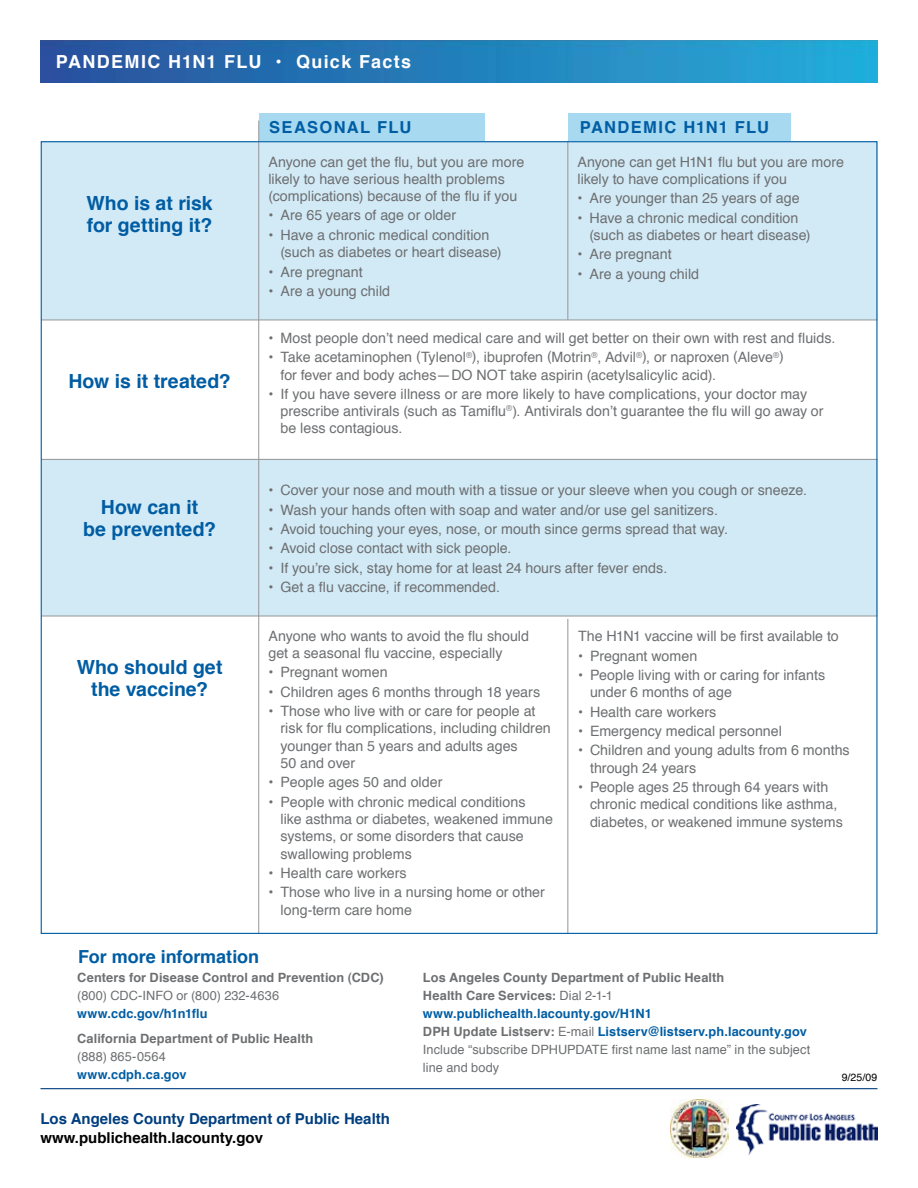
<style>
.page{position:relative;width:918px;height:1188px;background:#fff}
.page>*{position:absolute;margin:0;border:0;box-sizing:border-box;transform-origin:0 0}
.t1{font:700 19.5px/22.5px "Helvetica";color:#005da3;text-align:center}
.t2{font:700 18px "Helvetica";letter-spacing:.075em;color:#fff}
.t3{font:700 18px "Helvetica";letter-spacing:-.005em;color:#005da3}
.t4{font:700 16.5px "Helvetica";letter-spacing:.085em;color:#005da3}
.t5{font:700 15px "Helvetica";color:#003e7e}
.t6{font:700 15px "Helvetica";color:#000}
.t7{font:14.25px/17.2px "Helvetica";color:#6d6f71}
.t8{font:12.75px/18px "Helvetica";letter-spacing:.005em;color:#6d6f71}
.t9{font:700 12.75px "Helvetica";letter-spacing:.01em;color:#6d6f71}
.t10{font:700 12.75px "Helvetica";letter-spacing:.01em;color:#005da3}
.t11{font:10.5px "Helvetica";color:#000}
.s1{font-weight:700}
.s2{font-weight:700;color:#005da3}
</style>
<div class="page">
<div style="left:568px;top:113px;width:223px;height:32px;background:#a7d9f0"></div>
<div style="left:259px;top:113px;width:226px;height:32px;background:#a7d9f0"></div>
<div style="left:42px;top:142px;width:836px;height:178px;background:#d2eaf6"></div>
<div style="left:42px;top:459px;width:836px;height:157px;background:#d2eaf6"></div>
<hr style="left:41px;top:320px;width:837px;height:1px;background:#939598">
<hr style="left:41px;top:616px;width:836px;height:1px;background:#939598">
<hr style="left:41px;top:459px;width:837px;height:1px;background:#939598">
<hr style="left:567px;top:141px;width:1px;height:179px;background:#939598">
<hr style="left:258px;top:121px;width:1px;height:812px;background:#939598">
<hr style="left:567px;top:619px;width:1px;height:314px;background:#939598">
<img style="left:40px;top:40px;width:838px;height:42px">
<img style="left:736px;top:1104px;width:142px;height:51px">
<img style="left:670px;top:1099px;width:58px;height:58px">
<hr style="left:40px;top:1088px;width:838px;height:1px;background:#003e7e">
<p class="t2" style="left:56px;top:47px;width:357px">Pandemic H1N1 Flu • Quick Facts</p>
<h1 class="t1" style="left:87px;top:192px;width:128px;text-align:left">Who is at risk for getting it?</h1>
<h1 class="t1" style="left:68px;top:370px;width:164px">How is it treated?</h1>
<p class="t4" style="left:269px;top:114px;width:144px">Seasonal Flu</p>
<p class="t4" style="left:580px;top:114px;width:191px">Pandemic H1N1 Flu</p>
<p class="t7" style="left:268px;top:153px;width:257px">Anyone can get the flu, but you are more likely to have serious health problems (complications) because of the flu if you</p>
<p class="t7" style="left:268px;top:207px;width:189px">• Are 65 years of age or older</p>
<p class="t7" style="left:280px;top:227px;width:223px;text-indent:-12px">• Have a chronic medical condition (such as diabetes or heart disease)</p>
<p class="t7" style="left:268px;top:263px;width:96px">• Are pregnant</p>
<p class="t7" style="left:268px;top:283px;width:123px">• Are a young child</p>
<p class="t7" style="left:268px;top:330px;width:568px">• Most people don’t need medical care and will get better on their own with rest and fluids.</p>
<p class="t7" style="left:280px;top:349px;width:505px;text-indent:-12px">• Take acetaminophen (Tylenol<sup>®</sup>), ibuprofen (Motrin<sup>®</sup>, Advil<sup>®</sup>), or naproxen (Aleve<sup>®</sup>) for fever and body aches—DO NOT take aspirin (acetylsalicylic acid).</p>
<p class="t7" style="left:280px;top:386px;width:545px;text-indent:-12px">• If you have severe illness or are more likely to have complications, your doctor may prescribe antivirals (such as Tamiflu<sup>®</sup>). Antivirals don’t guarantee the flu will go away or be less contagious.</p>
<p class="t7" style="left:578px;top:153px;width:268px">Anyone can get H1N1 flu but you are more likely to have complications if you</p>
<p class="t7" style="left:578px;top:190px;width:224px">• Are younger than 25 years of age</p>
<p class="t7" style="left:590px;top:209px;width:223px;text-indent:-12px">• Have a chronic medical condition (such as diabetes or heart disease)</p>
<p class="t7" style="left:578px;top:246px;width:96px">• Are pregnant</p>
<p class="t7" style="left:578px;top:266px;width:123px">• Are a young child</p>
<h1 class="t1" style="left:83px;top:496px;width:134px">How can it<br>be prevented?</h1>
<p class="t7" style="left:269px;top:482px;width:540px">• Cover your nose and mouth with a tissue or your sleeve when you cough or sneeze.</p>
<p class="t7" style="left:269px;top:501px;width:451px">• Wash your hands often with soap and water and/or use gel sanitizers.</p>
<p class="t7" style="left:269px;top:521px;width:461px">• Avoid touching your eyes, nose, or mouth since germs spread that way.</p>
<p class="t7" style="left:269px;top:540px;width:245px">• Avoid close contact with sick people.</p>
<p class="t7" style="left:269px;top:560px;width:400px">• If you’re sick, stay home for at least 24 hours after fever ends.</p>
<p class="t7" style="left:269px;top:579px;width:233px">• Get a flu vaccine, if recommended.</p>
<h1 class="t1" style="left:77px;top:656px;width:147px">Who should get the vaccine?</h1>
<p class="t7" style="left:269px;top:628px;width:262px">Anyone who wants to avoid the flu should get a seasonal flu vaccine, especially</p>
<p class="t7" style="left:269px;top:664px;width:121px">• Pregnant women</p>
<p class="t7" style="left:269px;top:684px;width:273px">• Children ages 6 months through 18 years</p>
<p class="t7" style="left:281px;top:703px;width:272px;text-indent:-12px">• Those who live with or care for people at risk for flu complications, including children younger than 5 years and adults ages<br>50 and over</p>
<p class="t7" style="left:269px;top:774px;width:175px">• People ages 50 and older</p>
<p class="t7" style="left:281px;top:794px;width:274px;text-indent:-12px">• People with chronic medical conditions<br>like asthma or diabetes, weakened immune systems, or some disorders that cause swallowing problems</p>
<p class="t7" style="left:269px;top:865px;width:140px">• Health care workers</p>
<p class="t7" style="left:281px;top:884px;width:266px;text-indent:-12px">• Those who live in a nursing home or other long-term care home</p>
<p class="t3" style="left:78px;top:942px;width:183px">For more information</p>
<p class="t7" style="left:578px;top:628px;width:262px">The H1N1 vaccine will be first available to</p>
<p class="t7" style="left:578px;top:647px;width:121px">• Pregnant women</p>
<p class="t7" style="left:590px;top:667px;width:237px;text-indent:-12px">• People living with or caring for infants under 6 months of age</p>
<p class="t7" style="left:578px;top:703px;width:140px">• Health care workers</p>
<p class="t7" style="left:578px;top:723px;width:205px">• Emergency medical personnel</p>
<p class="t7" style="left:590px;top:742px;width:261px;text-indent:-12px">• Children and young adults from 6 months through 24 years</p>
<p class="t7" style="left:590px;top:779px;width:254px;text-indent:-12px">• People ages 25 through 64 years with chronic medical conditions like asthma, diabetes, or weakened immune systems</p>
<p class="t9" style="left:77px;top:968px;width:308px">Centers for Disease Control and Prevention (CDC)</p>
<p class="t8" style="left:77px;top:987px;width:203px">(800) CDC-INFO or (800) 232-4636</p>
<p class="t10" style="left:77px;top:1004px;width:132px">www.cdc.gov/h1n1flu</p>
<p class="t9" style="left:77px;top:1028px;width:237px">California Department of Public Health</p>
<p class="t8" style="left:77px;top:1048px;width:90px">(888) 865-0564</p>
<p class="t10" style="left:77px;top:1064px;width:111px">www.cdph.ca.gov</p>
<p class="t5" style="left:40px;top:1106px;width:351px">Los Angeles County Department of Public Health</p>
<p class="t6" style="left:40px;top:1126px;width:224px">www.publichealth.lacounty.gov</p>
<p class="t8" style="left:423px;top:969px;width:389px"><span class="s1">Los Angeles County Department of Public Health<br>Health Care Services:</span> Dial 2-1-1 <span class="s2">www.publichealth.lacounty.gov/H1N1<br></span><span class="s1">DPH Update Listserv:</span> E-mail <span class="s2">Listserv@listserv.ph.lacounty.gov </span>Include “subscribe DPHUPDATE first name last name” in the subject line and body</p>
<p class="t11" style="left:842px;top:1069px;width:37px">9/25/09</p>
</div>
